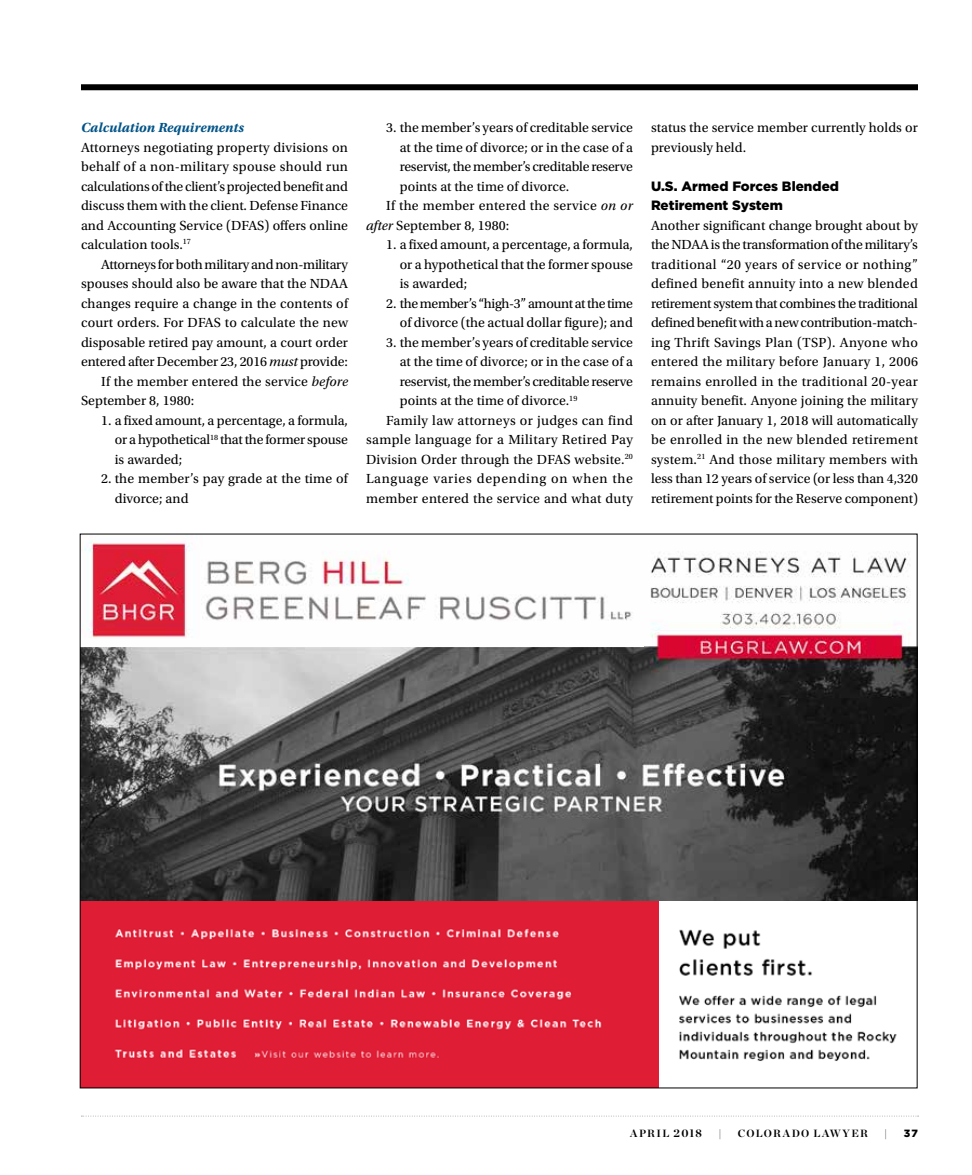
<style>
.page{position:relative;width:972px;height:1175px;background:#fff}
.page>*{position:absolute;margin:0;border:0;box-sizing:border-box;transform-origin:0 0}
.t1{font:13.8px/19.5px "Utopia Std";letter-spacing:.005em;color:#000;text-align:justify}
.t2{font:13.8px "Utopia Std";letter-spacing:-.02em;color:#000}
.t3{font:13.8px "Utopia Std";letter-spacing:.025em;color:#000}
.t4{font:13.8px "Utopia Std";letter-spacing:.05em;color:#000}
.t5{font:italic 700 13.8px "Utopia Std";letter-spacing:.005em;color:#005387}
.t6{font:900 13.5px/19.5px "Gotham";letter-spacing:.005em;color:#000}
.t7{font:700 10.5px "Chronicle Display";letter-spacing:.125em;color:#000}
.t8{font:900 10.5px "Gotham";color:#000}
.s1{font-style:italic}
.s2{font-size:11.25px}
</style>
<div class="page">
<svg style="left:81px;top:1115px;width:838px;height:1px"></svg>
<div style="left:81px;top:84px;width:837px;height:6px;background:#000"></div>
<img style="left:82px;top:551px;width:834px;height:350px">
<img style="left:82px;top:540px;width:562px;height:106px">
<img style="left:658px;top:901px;width:239px;height:185px">
<img style="left:82px;top:901px;width:576px;height:185px">
<p class="t5" style="left:81px;top:119px;width:164px">Calculation Requirements</p>
<p class="t1" style="left:81px;top:138px;width:269px">Attorneys negotiating property divisions on behalf of a non-military spouse should run calculations of the client’s projected benefit and discuss them with the client. Defense Finance and Accounting Service (DFAS) offers online calculation tools.<sup>17</sup></p>
<p class="t2" style="left:101px;top:257px;width:248px">Attorneys for both military and non-military</p>
<p class="t1" style="left:81px;top:274px;width:268px">spouses should also be aware that the NDAA</p>
<p class="t1" style="left:81px;top:294px;width:269px">changes require a change in the contents of</p>
<p class="t1" style="left:81px;top:313px;width:269px">court orders. For DFAS to calculate the new</p>
<p class="t1" style="left:81px;top:332px;width:269px">disposable retired pay amount, a court order</p>
<p class="t1" style="left:81px;top:352px;width:268px">entered after December 23, 2016 <span class="s1">must</span> provide:</p>
<p class="t1" style="left:101px;top:371px;width:248px">If the member entered the service <span class="s1">before</span></p>
<p class="t1" style="left:81px;top:391px;width:115px">September 8, 1980:</p>
<p class="t1" style="left:115px;top:410px;width:235px;text-indent:-13px">1. a fixed amount, a percentage, a formula, or a hypothetical<sup>18</sup> that the former spouse is awarded;</p>
<p class="t1" style="left:115px;top:469px;width:235px;text-indent:-14px">2. the member’s pay grade at the time of divorce; and</p>
<p class="t1" style="left:386px;top:118px;width:248px">3. the member’s years of creditable service</p>
<p class="t1" style="left:400px;top:138px;width:235px">at the time of divorce; or in the case of a</p>
<p class="t2" style="left:400px;top:159px;width:235px">reservist, the member’s creditable reserve</p>
<p class="t1" style="left:400px;top:176px;width:171px">points at the time of divorce.</p>
<p class="t1" style="left:386px;top:196px;width:248px">If the member entered the service <span class="s1">on or</span></p>
<p class="t1" style="left:366px;top:215px;width:145px"><span class="s1">after</span> September 8, 1980:</p>
<p class="t1" style="left:400px;top:235px;width:235px;text-indent:-14px">1. a fixed amount, a percentage, a formula, or a hypothetical that the former spouse is awarded;</p>
<p class="t1" style="left:386px;top:293px;width:248px;text-align:right">2. the member’s “high-3” amount at the time of divorce (the actual dollar figure); and</p>
<p class="t1" style="left:386px;top:332px;width:248px">3. the member’s years of creditable service</p>
<p class="t1" style="left:400px;top:352px;width:235px">at the time of divorce; or in the case of a</p>
<p class="t2" style="left:400px;top:373px;width:235px">reservist, the member’s creditable reserve</p>
<p class="t1" style="left:400px;top:391px;width:179px">points at the time of divorce.<sup>19</sup></p>
<p class="t3" style="left:386px;top:413px;width:248px">Family law attorneys or judges can find</p>
<p class="t3" style="left:366px;top:432px;width:268px">sample language for a Military Retired Pay</p>
<p class="t1" style="left:366px;top:450px;width:268px">Division Order through the DFAS website.<sup>20</sup></p>
<p class="t4" style="left:366px;top:471px;width:269px">Language varies depending on when the</p>
<p class="t1" style="left:366px;top:489px;width:268px">member entered the service and what duty</p>
<p class="t1" style="left:651px;top:118px;width:268px">status the service member currently holds or previously held.</p>
<p class="t6" style="left:651px;top:176px;width:190px">U.S. Armed Forces Blended<br>Retirement System</p>
<p class="t1" style="left:651px;top:216px;width:269px">Another significant change brought about by the NDAA is the transformation of the military’s traditional “20 years of service or nothing” defined benefit annuity into a new blended retirement system that combines the traditional defined benefit with a new contribution-match&shy;ing Thrift Savings Plan (TSP). Anyone who entered the military before January 1, 2006 remains enrolled in the traditional 20-year annuity benefit. Anyone joining the military on or after January 1, 2018 will automatically be enrolled in the new blended retirement system.<sup>21</sup> And those military members with less than 12 years of service (or less than 4,320 retirement points for the Reserve component)</p>
<p class="t7" style="left:630px;top:1125px;width:73px">APRIL <span class="s2">2018</span></p>
<p class="t7" style="left:718px;top:1125px;width:5px">|</p>
<p class="t7" style="left:738px;top:1125px;width:132px">COLORADO LAWYER</p>
<p class="t7" style="left:884px;top:1125px;width:5px">|</p>
<p class="t8" style="left:904px;top:1126px;width:16px">37</p>
</div>
